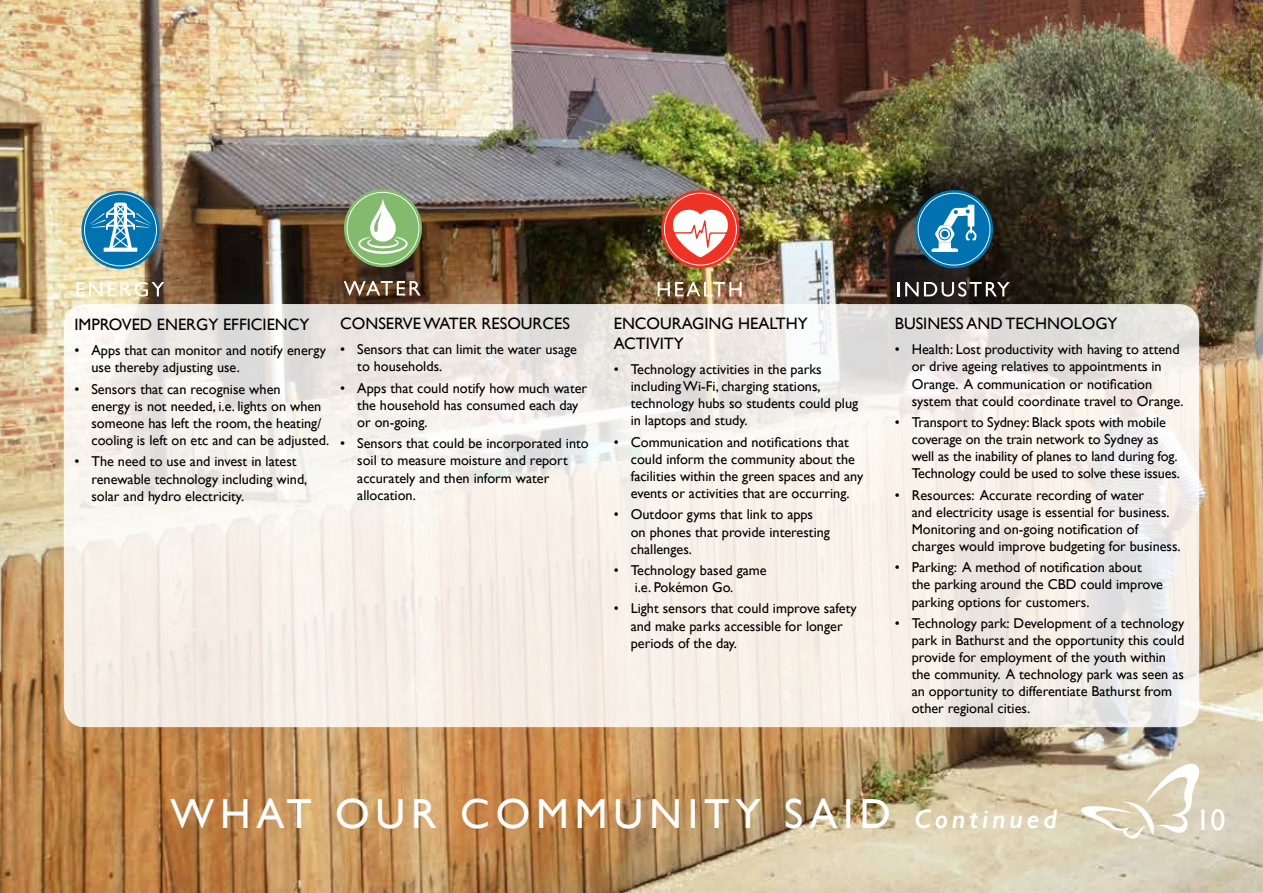
<style>
.page{position:relative;width:1263px;height:893px;background:#fff}
.page>*{position:absolute;margin:0;border:0;box-sizing:border-box;transform-origin:0 0}
.t1{font:42px "Gill Sans";letter-spacing:.14em;color:#fff}
.t2{font:30px "Gill Sans";color:#fff}
.t3{font:16.5px/19.8px "Gill Sans";color:#000}
.t4{font:14.25px/17.1px "Gill Sans";color:#000}
.s1{font-weight:600;font-style:italic;font-size:27px}
</style>
<div class="page">
<img style="left:0;top:0;width:1263px;height:893px">
<svg style="left:64px;top:304px;width:1135px;height:423px;background:#f2ede7"></svg>
<svg style="left:1081px;top:764px;width:118px;height:74px"></svg>
<svg style="left:344px;top:189px;width:78px;height:78px"></svg>
<svg style="left:344px;top:281px;width:77px;height:15px"></svg>
<svg style="left:347px;top:192px;width:72px;height:73px;background:#98bb85"></svg>
<svg style="left:81px;top:191px;width:79px;height:78px"></svg>
<svg style="left:84px;top:194px;width:73px;height:72px;background:#4792b6"></svg>
<svg style="left:76px;top:282px;width:26px;height:14px"></svg>
<svg style="left:108px;top:282px;width:56px;height:15px"></svg>
<svg style="left:915px;top:190px;width:78px;height:78px"></svg>
<svg style="left:898px;top:282px;width:112px;height:15px"></svg>
<svg style="left:917px;top:193px;width:73px;height:73px;background:#327fa7"></svg>
<svg style="left:661px;top:190px;width:78px;height:78px"></svg>
<img style="left:664px;top:193px;width:73px;height:73px">
<svg style="left:658px;top:282px;width:84px;height:14px"></svg>
<p class="t3" style="left:74px;top:314px;width:237px">IMPROVED ENERGY EFFICIENCY</p>
<p class="t4" style="left:91px;top:342px;width:236px;text-indent:-17px">• Apps that can monitor and notify energy use thereby adjusting use.</p>
<p class="t4" style="left:91px;top:380px;width:239px;text-indent:-17px">• Sensors that can recognise when<br>energy is not needed, i.e. lights on when someone has left the room, the heating/ cooling is left on etc and can be adjusted.</p>
<p class="t4" style="left:91px;top:453px;width:217px;text-indent:-17px">• The need to use and invest in latest renewable technology including wind, solar and hydro electricity.</p>
<p class="t3" style="left:340px;top:313px;width:231px">CONSERVE WATER RESOURCES</p>
<p class="t4" style="left:357px;top:341px;width:221px;text-indent:-17px">• Sensors that can limit the water usage to households.</p>
<p class="t4" style="left:357px;top:379px;width:231px;text-indent:-17px">• Apps that could notify how much water the household has consumed each day or on-going.</p>
<p class="t4" style="left:357px;top:435px;width:233px;text-indent:-17px">• Sensors that could be incorporated into soil to measure moisture and report accurately and then inform water allocation.</p>
<p class="t3" style="left:614px;top:313px;width:196px">ENCOURAGING HEALTHY<br>ACTIVITY</p>
<p class="t4" style="left:631px;top:361px;width:229px;text-indent:-17px">• Technology activities in the parks including Wi-Fi, charging stations, technology hubs so students could plug in laptops and study.</p>
<p class="t4" style="left:631px;top:433px;width:234px;text-indent:-17px">• Communication and notifications that could inform the community about the facilities within the green spaces and any events or activities that are occurring.</p>
<p class="t4" style="left:631px;top:506px;width:201px;text-indent:-17px">• Outdoor gyms that link to apps on phones that provide interesting challenges.</p>
<p class="t4" style="left:635px;top:561px;width:133px;text-indent:-21px">• Technology based game i.e. Pokémon Go.</p>
<p class="t4" style="left:631px;top:600px;width:227px;text-indent:-17px">• Light sensors that could improve safety and make parks accessible for longer periods of the day.</p>
<p class="t3" style="left:895px;top:313px;width:224px">BUSINESS AND TECHNOLOGY</p>
<p class="t4" style="left:912px;top:341px;width:273px;text-indent:-17px">• Health: Lost productivity with having to attend or drive ageing relatives to appointments in Orange. A communication or notification system that could coordinate travel to Orange.</p>
<p class="t4" style="left:912px;top:413px;width:270px;text-indent:-17px">• Transport to Sydney: Black spots with mobile coverage on the train network to Sydney as well as the inability of planes to land during fog.<br>Technology could be used to solve these issues.</p>
<p class="t4" style="left:912px;top:486px;width:270px;text-indent:-17px">• Resources: Accurate recording of water<br>and electricity usage is essential for business.<br>Monitoring and on-going notification of charges would improve budgeting for business.</p>
<p class="t4" style="left:912px;top:559px;width:253px;text-indent:-17px">• Parking: A method of notification about the parking around the CBD could improve parking options for customers.</p>
<p class="t4" style="left:912px;top:614px;width:274px;text-indent:-17px">• Technology park: Development of a technology park in Bathurst and the opportunity this could provide for employment of the youth within the community. A technology park was seen as an opportunity to differentiate Bathurst from other regional cities.</p>
<h1 class="t1" style="left:170px;top:789px;width:888px">WHAT OUR COMMUNITY SAID <span class="s1">Continued</span></h1>
<h2 class="t2" style="left:1195px;top:803px;width:31px">10</h2>
</div>
